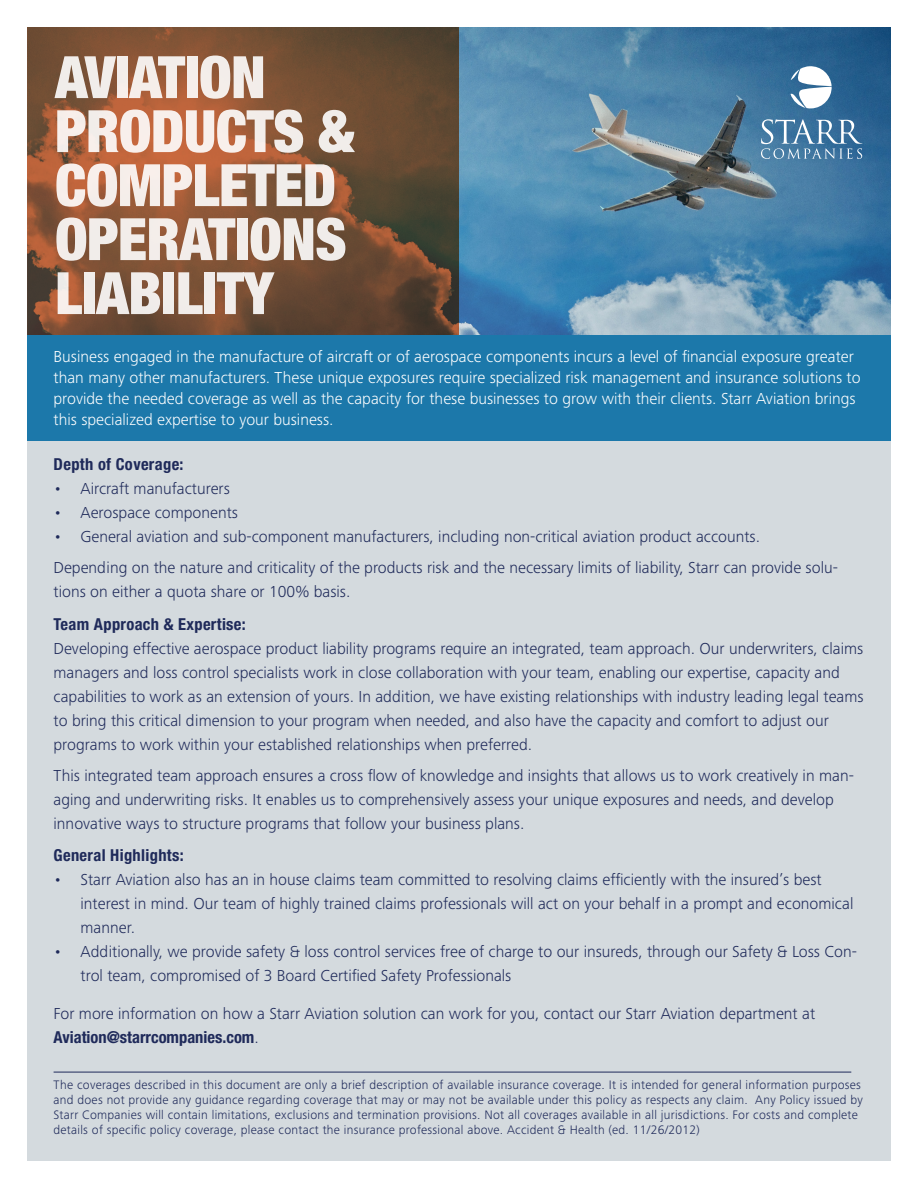
<style>
.page{position:relative;width:918px;height:1188px;background:#fff}
.page>*{position:absolute;margin:0;border:0;box-sizing:border-box;transform-origin:0 0}
.t1{font:900 condensed 58.5px/54px "Helvetica Neue";letter-spacing:-.01em;color:#fff}
.Body{font:300 16.5px/24px "Frutiger Next Pro";color:#1f2a5a}
.Body-2{font:300 16.5px/21px "Frutiger Next Pro";color:#fff}
.t2{font:700 condensed 16.5px "Helvetica Neue LT Std";letter-spacing:.02em;color:#1f2a5a}
.t3{font:300 12.75px/15px "Frutiger Next Pro";letter-spacing:.02em;color:#1f2a5a}
.s1{font-family:"Helvetica Neue LT Std";font-weight:700;font-stretch:condensed}
</style>
<div class="page">
<div style="left:27px;top:27px;width:864px;height:1134px;background:#d4dade"></div>
<img style="left:459px;top:27px;width:432px;height:308px">
<svg style="left:27px;top:27px;width:432px;height:308px"></svg>
<hr style="left:54px;top:1072px;width:797px;height:1px;background:#1f2a5a">
<svg style="left:761px;top:119px;width:101px;height:40px"></svg>
<svg style="left:790px;top:66px;width:42px;height:42px"></svg>
<div style="left:27px;top:335px;width:864px;height:106px;background:#1c78aa"></div>
<h1 class="t1" style="left:55px;top:47px;width:301px">AVIATION<br>PRODUCTS &amp;<br>COMPLETED<br>OPERATIONS<br>LIABILITY</h1>
<p class="Body-2" style="left:54px;top:346px;width:809px">Business engaged in the manufacture of aircraft or of aerospace components incurs a level of financial exposure greater than many other manufacturers. These unique exposures require specialized risk management and insurance solutions to provide the needed coverage as well as the capacity for these businesses to grow with their clients. Starr Aviation brings this specialized expertise to your business.</p>
<p class="t2" style="left:54px;top:454px;width:132px">Depth of Coverage:</p>
<p class="Body" style="left:54px;top:477px;width:178px">• Aircraft manufacturers</p>
<p class="Body" style="left:54px;top:501px;width:186px">• Aerospace components</p>
<p class="Body" style="left:54px;top:525px;width:708px">• General aviation and sub-component manufacturers, including non-critical aviation product accounts.</p>
<p class="Body" style="left:54px;top:555px;width:786px">Depending on the nature and criticality of the products risk and the necessary limits of liability, Starr can provide solu&shy;tions on either a quota share or 100% basis.</p>
<p class="t2" style="left:54px;top:614px;width:194px">Team Approach &amp; Expertise:</p>
<p class="Body" style="left:54px;top:636px;width:812px">Developing effective aerospace product liability programs require an integrated, team approach. Our underwriters, claims managers and loss control specialists work in close collaboration with your team, enabling our expertise, capacity and capabilities to work as an extension of yours. In addition, we have existing relationships with industry leading legal teams to bring this critical dimension to your program when needed, and also have the capacity and comfort to adjust our programs to work within your established relationships when preferred.</p>
<p class="Body" style="left:54px;top:763px;width:802px">This integrated team approach ensures a cross flow of knowledge and insights that allows us to work creatively in man&shy;aging and underwriting risks. It enables us to comprehensively assess your unique exposures and needs, and develop innovative ways to structure programs that follow your business plans.</p>
<p class="t2" style="left:54px;top:846px;width:132px">General Highlights:</p>
<p class="Body" style="left:81px;top:868px;width:774px;text-indent:-27px">• Starr Aviation also has an in house claims team committed to resolving claims efficiently with the insured’s best interest in mind. Our team of highly trained claims professionals will act on your behalf in a prompt and economical manner.</p>
<p class="Body" style="left:81px;top:940px;width:778px;text-indent:-27px">• Additionally, we provide safety &amp; loss control services free of charge to our insureds, through our Safety &amp; Loss Con&shy;trol team, compromised of 3 Board Certified Safety Professionals</p>
<p class="Body" style="left:54px;top:1001px;width:763px">For more information on how a Starr Aviation solution can work for you, contact our Starr Aviation department at<br><span class="s1">Aviation@starrcompanies.com</span>.</p>
<p class="t3" style="left:54px;top:1077px;width:811px">The coverages described in this document are only a brief description of available insurance coverage. It is intended for general information purposes and does not provide any guidance regarding coverage that may or may not be available under this policy as respects any claim. Any Policy issued by Starr Companies will contain limitations, exclusions and termination provisions. Not all coverages available in all jurisdictions. For costs and complete details of specific policy coverage, please contact the insurance professional above. Accident &amp; Health (ed. 11/26/2012)</p>
</div>
